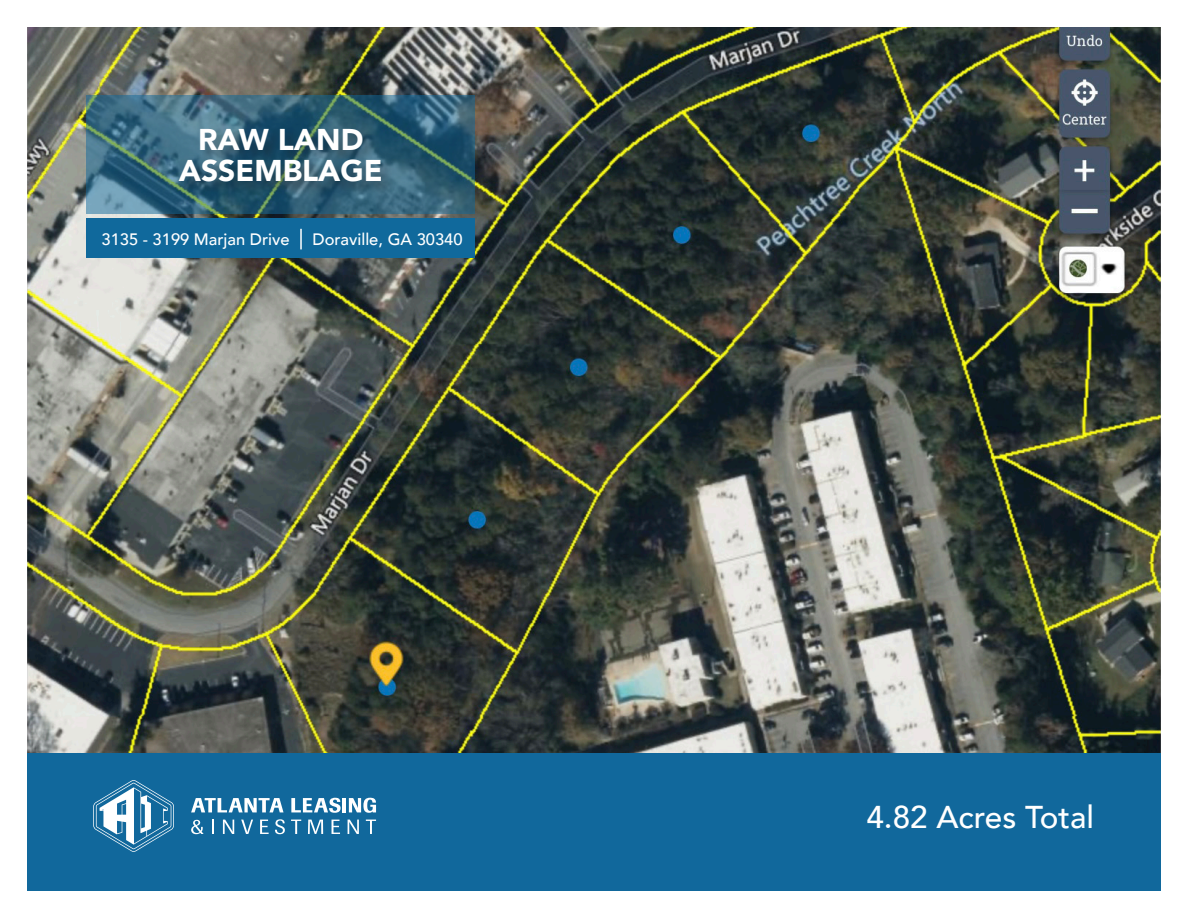
<style>
.page{position:relative;width:1188px;height:918px;background:#fff}
.page>*{position:absolute;margin:0;border:0;box-sizing:border-box;transform-origin:0 0}
.t1{font:500 31.5px "Avenir";color:#fff}
.t2{font:900 30px "Avenir";color:#fff}
.t3{font:500 16.5px "Avenir";color:#fff}
</style>
<div class="page">
<img style="left:27px;top:27px;width:1134px;height:726px">
<div style="left:28px;top:753px;width:1133px;height:138px;background:#11689c"></div>
<svg style="left:93px;top:780px;width:81px;height:72px"></svg>
<svg style="left:191px;top:798px;width:93px;height:14px"></svg>
<svg style="left:291px;top:798px;width:50px;height:15px"></svg>
<hr style="left:342px;top:798px;width:4px;height:14px;background:#fff">
<svg style="left:349px;top:798px;width:27px;height:15px"></svg>
<svg style="left:191px;top:820px;width:13px;height:14px"></svg>
<svg style="left:212px;top:820px;width:2px;height:14px"></svg>
<svg style="left:223px;top:820px;width:11px;height:14px"></svg>
<svg style="left:241px;top:820px;width:12px;height:14px"></svg>
<svg style="left:260px;top:820px;width:9px;height:14px"></svg>
<svg style="left:275px;top:819px;width:10px;height:15px"></svg>
<svg style="left:291px;top:820px;width:10px;height:14px"></svg>
<svg style="left:308px;top:820px;width:15px;height:14px"></svg>
<svg style="left:332px;top:820px;width:8px;height:14px"></svg>
<svg style="left:348px;top:820px;width:11px;height:14px"></svg>
<svg style="left:366px;top:820px;width:10px;height:14px"></svg>
<svg style="left:87px;top:96px;width:388px;height:118px;background:#38677b"></svg>
<div style="left:178px;top:127px;width:217px;height:69px;background:#231f20;opacity:.35"></div>
<div style="left:87px;top:218px;width:388px;height:40px;background:#10699c"></div>
<hr style="left:300px;top:229px;width:2px;height:20px;background:#fff">
<p class="t2" style="left:198px;top:114px;width:167px">RAW LAND</p>
<p class="t2" style="left:179px;top:145px;width:205px">ASSEMBLAGE</p>
<p class="t3" style="left:102px;top:225px;width:189px">3135 - 3199 Marjan Drive</p>
<p class="t3" style="left:312px;top:225px;width:152px">Doraville, GA 30340</p>
<p class="t1" style="left:866px;top:789px;width:229px">4.82 Acres Total</p>
</div>
